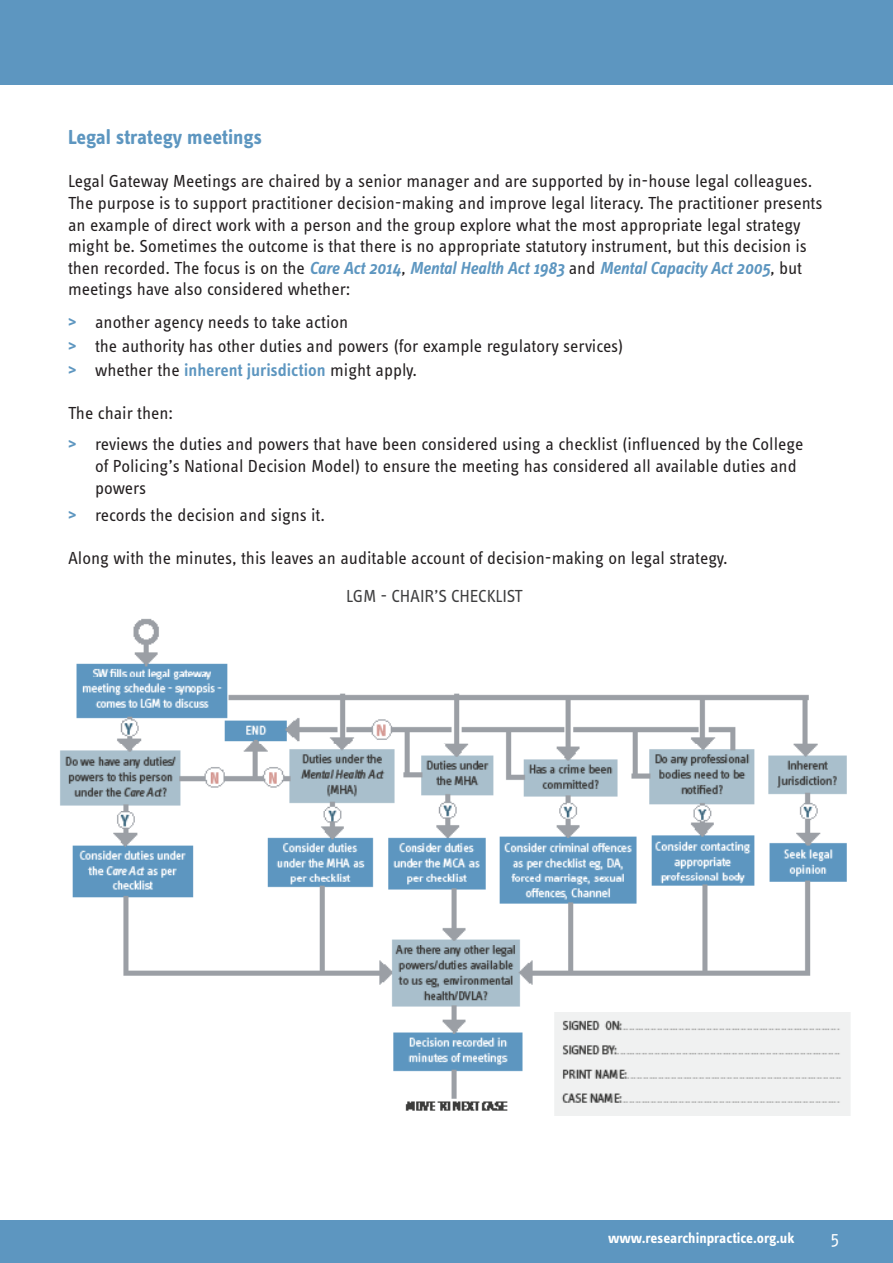
<style>
.page{position:relative;width:893px;height:1263px;background:#fff}
.page>*{position:absolute;margin:0;border:0;box-sizing:border-box;transform-origin:0 0}
.t1{font:700 21px "Info Text Pro";letter-spacing:-.005em;color:#5d96c0}
.List_Paragraph{font:18px/21.6px "Info Text Pro";color:#231f20}
.Body_Text{font:18px "Info Text Pro";letter-spacing:-.015em;color:#3e3e3f}
.t2{font:18px "Info Text Pro";color:#fff}
.t3{font:700 15px "Info Text Pro";color:#fff}
.s1{font-weight:600;font-style:italic;color:#5d96c0}
.s2{font-style:italic}
.s3{font-weight:700;color:#5d96c0}
.s4{font-weight:600;color:#5d96c0}
</style>
<div class="page">
<div style="left:0;top:1220px;width:893px;height:43px;background:#5d96c0"></div>
<div style="left:0;top:0;width:893px;height:85px;background:#5d96c0"></div>
<img style="left:60px;top:618px;width:790px;height:497px">
<div style="left:329px;top:588px;width:211px;height:69px;background:#fff"></div>
<p class="t1" style="left:68px;top:124px;width:195px">Legal strategy meetings</p>
<p class="List_Paragraph" style="left:68px;top:170px;width:756px">Legal Gateway Meetings are chaired by a senior manager and are supported by in-house legal colleagues.<br>The purpose is to support practitioner decision-making and improve legal literacy. The practitioner presents an example of direct work with a person and the group explore what the most appropriate legal strategy might be. Sometimes the outcome is that there is no appropriate statutory instrument, but this decision is then recorded. The focus is on the <span class="s1">Care Act 2014</span><span class="s2">,</span> <span class="s1">Mental Health Act 1983</span> and <span class="s1">Mental Capacity Act 2005</span><span class="s2">,</span> but meetings have also considered whether:</p>
<p class="List_Paragraph" style="left:68px;top:311px;width:282px"><span class="s3">&gt;</span> another agency needs to take action</p>
<p class="List_Paragraph" style="left:68px;top:335px;width:557px"><span class="s3">&gt;</span> the authority has other duties and powers (for example regulatory services)</p>
<p class="List_Paragraph" style="left:68px;top:359px;width:351px"><span class="s3">&gt;</span> whether the <span class="s4">inherent jurisdiction</span> might apply.</p>
<p class="List_Paragraph" style="left:68px;top:402px;width:107px">The chair then:</p>
<p class="List_Paragraph" style="left:95px;top:433px;width:710px;text-indent:-27px"><span class="s3">&gt;</span> reviews the duties and powers that have been considered using a checklist (influenced by the College of Policing’s National Decision Model) to ensure the meeting has considered all available duties and powers</p>
<p class="List_Paragraph" style="left:68px;top:503px;width:259px"><span class="s3">&gt;</span> records the decision and signs it.</p>
<p class="List_Paragraph" style="left:68px;top:546px;width:661px">Along with the minutes, this leaves an auditable account of decision-making on legal strategy.</p>
<p class="Body_Text" style="left:346px;top:585px;width:178px">LGM - CHAIR’S CHECKLIST</p>
<p class="t3" style="left:608px;top:1229px;width:188px">www.researchinpractice.org.uk</p>
<p class="t2" style="left:830px;top:1228px;width:10px">5</p>
</div>
